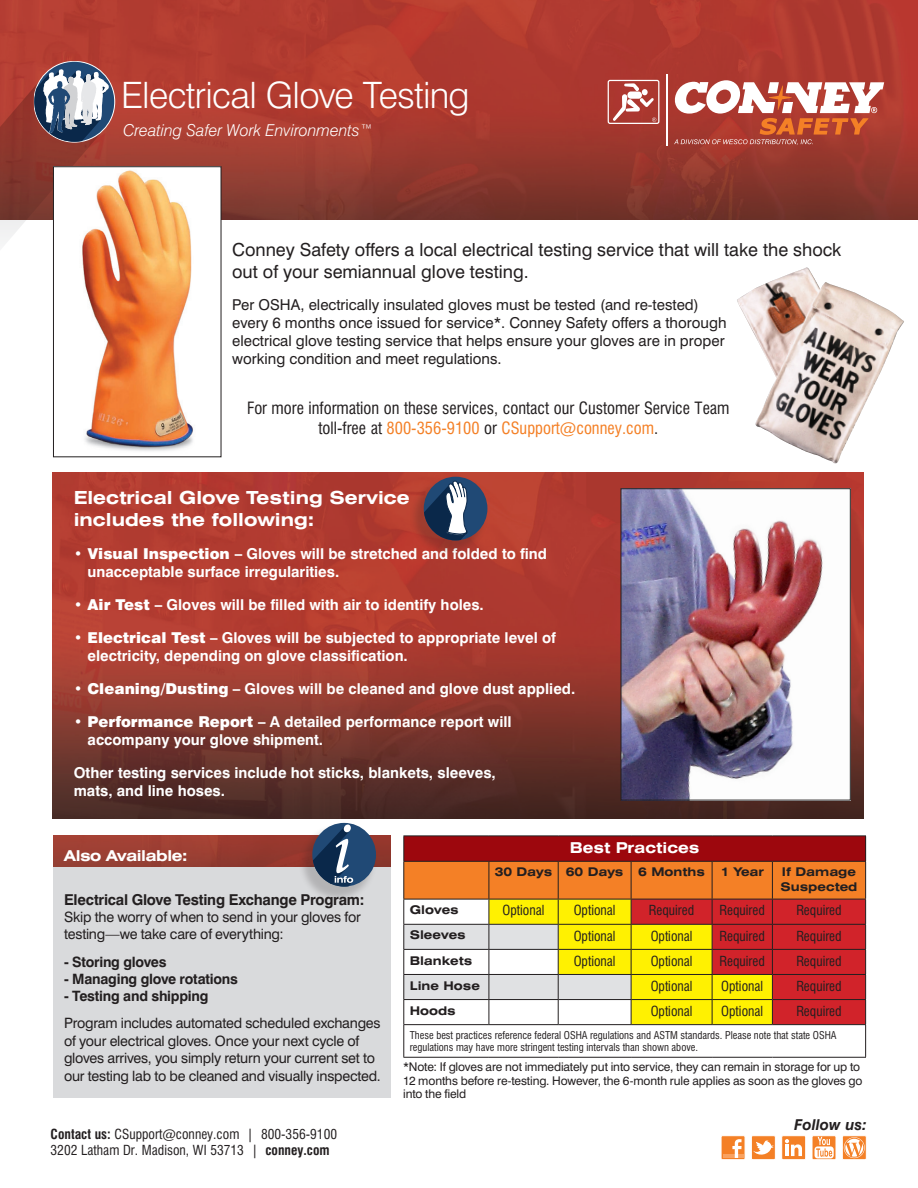
<style>
.page{position:relative;width:918px;height:1188px;background:#fff}
.page>*{position:absolute;margin:0;border:0;box-sizing:border-box;transform-origin:0 0}
.t1{font:89.55px "Brush Script";color:#231f20}
.t2{font:300 36.3px "Swiss 721 BT";letter-spacing:-.02em;color:#fff}
.t3{font:18px/21.6px "Swiss 721 BT";color:#231f20}
.t4{font:700 expanded 18px/21.6px "Swiss 721 BT";color:#fff}
.t5{font:condensed 16.5px/19.8px "Swiss 721 BT";color:#231f20;text-align:center}
.t6{font:italic 300 16.35px "Swiss 721 BT";color:#fff}
.t7{font:700 15px/18px "Swiss 721 BT";color:#fff}
.t8{font:15px/18px "Swiss 721 BT";color:#231f20}
.t9{font:700 15px "Swiss 721 BT";letter-spacing:-.015em;color:#231f20}
.t10{font:700 expanded 15px "Swiss 721 BT";letter-spacing:-.03em;color:#fff}
.t11{font:700 expanded 15px "Swiss 721 BT";letter-spacing:-.01em;color:#fff}
.t12{font:italic 700 15px "Swiss 721 BT";color:#231f20}
.t13{font:14.25px/17.4px "Swiss 721 BT";letter-spacing:-.015em;color:#231f20}
.t14{font:700 14.25px "Swiss 721 BT";letter-spacing:-.015em;color:#231f20}
.t15{font:condensed 13.5px "Swiss 721 BT";color:#231f20}
.body_copy{font:12px/13.5px "Swiss 721 BT";letter-spacing:-.01em;color:#231f20}
.t16{font:700 expanded 12px/14.4px "Swiss 721 BT";color:#231f20}
.t17{font:condensed 10.5px/12.6px "Swiss 721 BT";color:#231f20}
.s1{color:#f48026}
.s2{font-weight:900}
.s3{font-weight:700}
.s4{font-family:"Calisto";font-style:italic}
</style>
<div class="page">
<img style="left:52px;top:472px;width:812px;height:347px">
<img style="left:0;top:0;width:918px;height:220px">
<div style="left:53px;top:855px;width:338px;height:243px;background:#d9dadc"></div>
<svg style="left:0;top:61px;width:115px;height:183px;background:#946464"></svg>
<div style="left:608px;top:80px;width:51px;height:44px;border:1px solid #fff;border-radius:2px"></div>
<svg style="left:613px;top:83px;width:43px;height:39px"></svg>
<hr style="left:667px;top:74px;width:1px;height:72px;background:#fff">
<svg style="left:674px;top:80px;width:210px;height:65px"></svg>
<div style="left:53px;top:167px;width:168px;height:290px;background:#fff"></div>
<img style="left:82px;top:170px;width:111px;height:281px">
<div style="left:53px;top:166px;width:168px;height:291px;border:1px solid #231f20"></div>
<img style="left:623px;top:490px;width:226px;height:308px">
<div style="left:621px;top:488px;width:230px;height:312px;border:1px solid #231f20"></div>
<img style="left:53px;top:836px;width:338px;height:31px">
<svg style="left:403px;top:836px;width:463px;height:188px;background:#d98a4b"></svg>
<hr style="left:403px;top:1024px;width:86px;height:1px;background:#231f20">
<hr style="left:403px;top:1025px;width:1px;height:32px;background:#231f20">
<hr style="left:489px;top:1024px;width:69px;height:1px;background:#231f20">
<hr style="left:558px;top:1024px;width:73px;height:1px;background:#231f20">
<hr style="left:631px;top:1024px;width:81px;height:1px;background:#231f20">
<hr style="left:712px;top:1024px;width:60px;height:1px;background:#231f20">
<hr style="left:772px;top:1024px;width:94px;height:1px;background:#231f20">
<hr style="left:865px;top:1025px;width:1px;height:32px;background:#231f20">
<hr style="left:403px;top:1057px;width:86px;height:1px;background:#231f20">
<hr style="left:489px;top:1057px;width:69px;height:1px;background:#231f20">
<hr style="left:558px;top:1057px;width:73px;height:1px;background:#231f20">
<hr style="left:631px;top:1057px;width:81px;height:1px;background:#231f20">
<hr style="left:712px;top:1057px;width:60px;height:1px;background:#231f20">
<hr style="left:772px;top:1057px;width:94px;height:1px;background:#231f20">
<img style="left:737px;top:267px;width:167px;height:197px">
<div style="left:298px;top:823px;width:80px;height:80px;background:#231f20;opacity:.21"></div>
<div style="left:312px;top:823px;width:64px;height:64px;background:#204975;border-radius:50%"></div>
<svg style="left:313px;top:825px;width:40px;height:62px"></svg>
<div style="left:409px;top:477px;width:80px;height:80px;background:#231f20;opacity:.21"></div>
<div style="left:424px;top:477px;width:63px;height:63px;background:#204975;border-radius:50%"></div>
<svg style="left:424px;top:481px;width:44px;height:59px"></svg>
<div style="left:721px;top:1136px;width:24px;height:24px;background:#f48026"></div>
<div style="left:721px;top:1135px;width:24px;height:25px;border:1px solid #fff"></div>
<hr style="left:723px;top:1155px;width:20px;height:3px;background:#f9a260">
<svg style="left:732px;top:1139px;width:10px;height:19px"></svg>
<div style="left:751px;top:1136px;width:24px;height:24px;background:#f48026"></div>
<div style="left:751px;top:1135px;width:25px;height:25px;border:1px solid #fff"></div>
<svg style="left:753px;top:1140px;width:21px;height:15px"></svg>
<div style="left:782px;top:1136px;width:24px;height:24px;background:#f48026"></div>
<div style="left:781px;top:1135px;width:25px;height:25px;border:1px solid #fff"></div>
<svg style="left:785px;top:1139px;width:17px;height:17px"></svg>
<svg style="left:812px;top:1136px;width:24px;height:24px"></svg>
<div style="left:812px;top:1135px;width:24px;height:25px;border:1px solid #fff"></div>
<svg style="left:815px;top:1146px;width:19px;height:12px"></svg>
<svg style="left:816px;top:1137px;width:16px;height:20px"></svg>
<div style="left:842px;top:1135px;width:25px;height:25px;border:1px solid #fff"></div>
<svg style="left:844px;top:1137px;width:21px;height:21px"></svg>
<p class="t2" style="left:121px;top:73px;width:350px">Electrical Glove Testing</p>
<p class="t6" style="left:123px;top:121px;width:252px">Creating Safer Work Environments™</p>
<p class="t3" style="left:232px;top:239px;width:611px">Conney Safety offers a local electrical testing service that will take the shock out of your semiannual glove testing.</p>
<p class="t8" style="left:232px;top:296px;width:496px">Per OSHA, electrically insulated gloves must be tested (and re-tested) every 6 months once issued for service*. Conney Safety offers a thorough electrical glove testing service that helps ensure your gloves are in proper working condition and meet regulations.</p>
<p class="t5" style="left:247px;top:398px;width:484px">For more information on these services, contact our Customer Service Team toll-free at <span class="s1">800-356-9100</span> or <span class="s1">CSupport@conney.com</span>.</p>
<p class="t4" style="left:74px;top:487px;width:337px">Electrical Glove Testing Service includes the following:</p>
<p class="t7" style="left:88px;top:544px;width:461px;text-indent:-14px"><span class="s2">• Visual Inspection</span> – Gloves will be stretched and folded to find unacceptable surface irregularities.</p>
<p class="t7" style="left:74px;top:595px;width:412px"><span class="s2">• Air Test</span> – Gloves will be filled with air to identify holes.</p>
<p class="t7" style="left:88px;top:628px;width:470px;text-indent:-14px"><span class="s2">• Electrical Test</span> – Gloves will be subjected to appropriate level of electricity, depending on glove classification.</p>
<p class="t7" style="left:74px;top:679px;width:503px"><span class="s2">• Cleaning/Dusting</span> – Gloves will be cleaned and glove dust applied.</p>
<p class="t7" style="left:88px;top:712px;width:426px;text-indent:-14px"><span class="s2">• Performance Report</span> – A detailed performance report will accompany your glove shipment.</p>
<p class="t7" style="left:74px;top:763px;width:424px">Other testing services include hot sticks, blankets, sleeves, mats, and line hoses.</p>
<p class="t10" style="left:64px;top:847px;width:125px">Also Available:</p>
<p class="t9" style="left:64px;top:890px;width:302px">Electrical Glove Testing Exchange Program:</p>
<p class="t13" style="left:64px;top:908px;width:298px">Skip the worry of when to send in your gloves for testing—we take care of everything:</p>
<p class="t14" style="left:64px;top:953px;width:104px">- Storing gloves</p>
<p class="t14" style="left:64px;top:970px;width:175px">- Managing glove rotations</p>
<p class="t14" style="left:64px;top:987px;width:146px">- Testing and shipping</p>
<p class="t13" style="left:64px;top:1015px;width:318px">Program includes automated scheduled exchanges of your electrical gloves. Once your next cycle of gloves arrives, you simply return your current set to our testing lab to be cleaned and visually inspected.</p>
<p class="t15" style="left:51px;top:1126px;width:288px"><span class="s3">Contact us:</span> CSupport@conney.com | 800-356-9100</p>
<p class="t15" style="left:51px;top:1142px;width:281px">3202 Latham Dr. Madison, WI 53713 | <span class="s3">conney.com</span></p>
<p class="t11" style="left:570px;top:839px;width:131px">Best Practices</p>
<p class="t16" style="left:495px;top:865px;width:59px">30 Days</p>
<p class="t16" style="left:566px;top:865px;width:59px">60 Days</p>
<p class="t16" style="left:638px;top:865px;width:68px">6 Months</p>
<p class="t16" style="left:721px;top:865px;width:45px">1 Year</p>
<p class="t16" style="left:781px;top:865px;width:78px">If Damage<br>Suspected</p>
<p class="t1" style="left:412px;top:874px;width:49px">i<span class="s4">i</span></p>
<p class="t16" style="left:410px;top:903px;width:50px">Gloves</p>
<p class="t15" style="left:503px;top:902px;width:43px">Optional</p>
<p class="t15" style="left:574px;top:902px;width:43px">Optional</p>
<p class="t15" style="left:649px;top:902px;width:47px">Required</p>
<p class="t15" style="left:720px;top:902px;width:47px">Required</p>
<p class="t15" style="left:796px;top:902px;width:47px">Required</p>
<p class="t16" style="left:410px;top:928px;width:58px">Sleeves</p>
<p class="t15" style="left:574px;top:928px;width:43px">Optional</p>
<p class="t15" style="left:651px;top:928px;width:43px">Optional</p>
<p class="t15" style="left:720px;top:928px;width:47px">Required</p>
<p class="t15" style="left:796px;top:928px;width:47px">Required</p>
<p class="t16" style="left:410px;top:953px;width:64px">Blankets</p>
<p class="t15" style="left:574px;top:953px;width:43px">Optional</p>
<p class="t15" style="left:651px;top:953px;width:43px">Optional</p>
<p class="t15" style="left:720px;top:953px;width:47px">Required</p>
<p class="t15" style="left:796px;top:953px;width:47px">Required</p>
<p class="t16" style="left:410px;top:978px;width:72px">Line Hose</p>
<p class="t15" style="left:651px;top:978px;width:43px">Optional</p>
<p class="t15" style="left:721px;top:978px;width:43px">Optional</p>
<p class="t15" style="left:796px;top:978px;width:47px">Required</p>
<p class="t16" style="left:410px;top:1003px;width:48px">Hoods</p>
<p class="t15" style="left:651px;top:1003px;width:43px">Optional</p>
<p class="t15" style="left:721px;top:1003px;width:43px">Optional</p>
<p class="t15" style="left:796px;top:1003px;width:47px">Required</p>
<p class="t17" style="left:410px;top:1029px;width:428px">These best practices reference federal OSHA regulations and ASTM standards. Please note that state OSHA regulations may have more stringent testing intervals than shown above.</p>
<p class="body_copy" style="left:403px;top:1060px;width:461px">*Note: If gloves are not immediately put into service, they can remain in storage for up to<br>12 months before re-testing. However, the 6-month rule applies as soon as the gloves go into the field</p>
<p class="t12" style="left:794px;top:1115px;width:74px">Follow us:</p>
</div>
